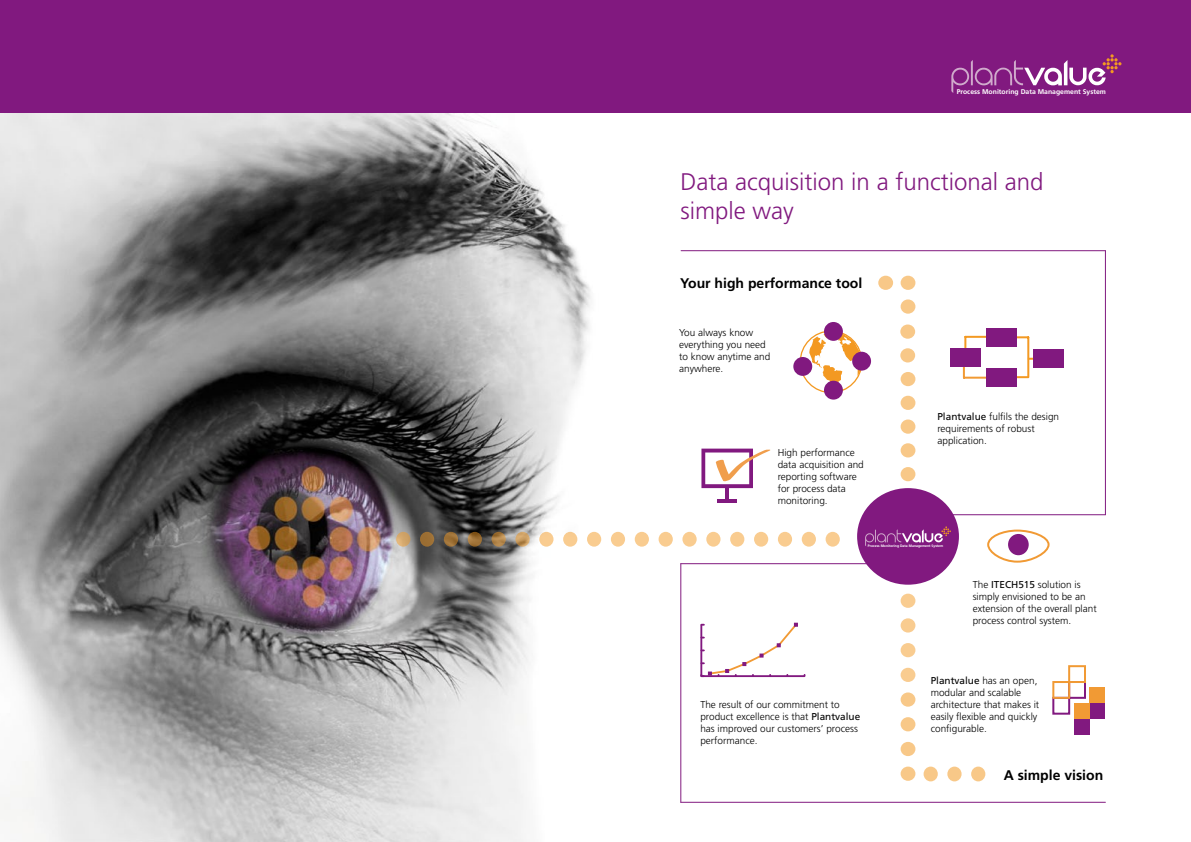
<style>
.page{position:relative;width:1191px;height:842px;background:#fff}
.page>*{position:absolute;margin:0;border:0;box-sizing:border-box;transform-origin:0 0}
.t1{font:300 24px/28.8px "Frutiger";color:#81197f}
.t2{font:700 14px "Frutiger";color:#000}
.t3{font:300 10px/12px "Frutiger";color:#000}
.t4{font:700 6.9px "Frutiger";color:#fff}
.t5{font:700 3.5px "Frutiger";color:#fff}
.s1{font-weight:400}
</style>
<div class="page">
<div style="left:0;top:0;width:1191px;height:113px;background:#81197f"></div>
<svg style="left:951px;top:54px;width:170px;height:39px"></svg>
<img style="left:0;top:114px;width:671px;height:728px">
<div style="left:857px;top:488px;width:102px;height:97px;background:#81197f;border-radius:50%"></div>
<div style="left:900px;top:467px;width:15px;height:14px;background:#f8c888;border-radius:50%"></div>
<svg style="left:900px;top:443px;width:15px;height:14px"></svg>
<svg style="left:900px;top:419px;width:15px;height:15px"></svg>
<div style="left:900px;top:396px;width:15px;height:14px;background:#f8c888;border-radius:50%"></div>
<div style="left:900px;top:372px;width:15px;height:14px;background:#f8c888;border-radius:50%"></div>
<div style="left:971px;top:766px;width:14px;height:15px;background:#f8c888;border-radius:50%"></div>
<div style="left:947px;top:766px;width:14px;height:15px;background:#f8c888;border-radius:50%"></div>
<svg style="left:923px;top:766px;width:14px;height:15px"></svg>
<svg style="left:900px;top:766px;width:15px;height:15px"></svg>
<div style="left:900px;top:717px;width:15px;height:14px;background:#f8c888;border-radius:50%"></div>
<div style="left:900px;top:742px;width:15px;height:14px;background:#f8c888;border-radius:50%"></div>
<svg style="left:900px;top:692px;width:15px;height:15px"></svg>
<svg style="left:900px;top:299px;width:15px;height:15px"></svg>
<div style="left:900px;top:348px;width:15px;height:14px;background:#f8c888;border-radius:50%"></div>
<div style="left:900px;top:276px;width:15px;height:14px;background:#f8c888;border-radius:50%"></div>
<svg style="left:900px;top:324px;width:15px;height:15px"></svg>
<div style="left:878px;top:276px;width:15px;height:14px;background:#f8c888;border-radius:50%"></div>
<svg style="left:396px;top:532px;width:14px;height:15px"></svg>
<div style="left:420px;top:532px;width:14px;height:15px;background:#9b6e33;border-radius:50%"></div>
<svg style="left:444px;top:532px;width:14px;height:15px"></svg>
<svg style="left:468px;top:532px;width:14px;height:15px"></svg>
<svg style="left:491px;top:532px;width:15px;height:15px"></svg>
<svg style="left:515px;top:532px;width:14px;height:15px"></svg>
<div style="left:539px;top:532px;width:14px;height:15px;background:#f9cc90;border-radius:50%"></div>
<div style="left:563px;top:532px;width:14px;height:15px;background:#f9cc90;border-radius:50%"></div>
<div style="left:587px;top:532px;width:14px;height:15px;background:#f9cc90;border-radius:50%"></div>
<div style="left:611px;top:532px;width:14px;height:15px;background:#f9cc90;border-radius:50%"></div>
<svg style="left:634px;top:532px;width:15px;height:15px"></svg>
<svg style="left:658px;top:532px;width:15px;height:15px"></svg>
<svg style="left:682px;top:532px;width:14px;height:15px"></svg>
<svg style="left:706px;top:532px;width:14px;height:15px"></svg>
<div style="left:730px;top:532px;width:14px;height:15px;background:#f9cc90;border-radius:50%"></div>
<div style="left:754px;top:532px;width:14px;height:15px;background:#f9cc90;border-radius:50%"></div>
<div style="left:778px;top:532px;width:14px;height:15px;background:#f9cc90;border-radius:50%"></div>
<svg style="left:801px;top:532px;width:15px;height:15px"></svg>
<svg style="left:825px;top:532px;width:15px;height:15px"></svg>
<div style="left:900px;top:668px;width:15px;height:14px;background:#f9cc90;border-radius:50%"></div>
<div style="left:900px;top:643px;width:15px;height:14px;background:#f9cc90;border-radius:50%"></div>
<div style="left:900px;top:618px;width:15px;height:14px;background:#f9cc90;border-radius:50%"></div>
<div style="left:900px;top:594px;width:15px;height:14px;background:#f9cc90;border-radius:50%"></div>
<svg style="left:1016px;top:336px;width:12px;height:2px"></svg>
<hr style="left:1027px;top:337px;width:2px;height:40px;background:#f39922">
<svg style="left:1016px;top:376px;width:12px;height:2px"></svg>
<hr style="left:965px;top:336px;width:21px;height:2px;background:#f39922">
<svg style="left:964px;top:337px;width:2px;height:11px"></svg>
<svg style="left:963px;top:367px;width:2px;height:11px"></svg>
<hr style="left:964px;top:377px;width:22px;height:2px;background:#f19a34">
<div style="left:986px;top:368px;width:30px;height:19px;background:#81197f"></div>
<div style="left:950px;top:348px;width:30px;height:19px;background:#81197f"></div>
<div style="left:986px;top:328px;width:30px;height:19px;background:#81197f"></div>
<div style="left:1033px;top:348px;width:30px;height:19px;background:#81197f"></div>
<svg style="left:700px;top:622px;width:105px;height:55px"></svg>
<svg style="left:1052px;top:665px;width:34px;height:50px"></svg>
<div style="left:1074px;top:719px;width:15px;height:15px;background:#81197f"></div>
<div style="left:1089px;top:703px;width:16px;height:16px;background:#81197f"></div>
<div style="left:1074px;top:703px;width:15px;height:16px;background:#f19a34"></div>
<div style="left:1089px;top:688px;width:16px;height:15px;background:#f19a34"></div>
<svg style="left:809px;top:331px;width:54px;height:60px"></svg>
<div style="left:793px;top:357px;width:19px;height:19px;background:#81197f;border-radius:50%"></div>
<div style="left:852px;top:352px;width:19px;height:19px;background:#81197f;border-radius:50%"></div>
<div style="left:824px;top:381px;width:19px;height:19px;background:#81197f;border-radius:50%"></div>
<div style="left:824px;top:322px;width:19px;height:19px;background:#81197f;border-radius:50%"></div>
<hr style="left:681px;top:250px;width:424px;height:1px;background:#81197f">
<hr style="left:1105px;top:251px;width:1px;height:264px;background:#81197f">
<hr style="left:951px;top:514px;width:154px;height:1px;background:#81197f">
<hr style="left:681px;top:802px;width:424px;height:1px;background:#81197f">
<hr style="left:680px;top:564px;width:1px;height:238px;background:#81197f">
<hr style="left:681px;top:563px;width:189px;height:1px;background:#81197f">
<svg style="left:987px;top:529px;width:63px;height:34px"></svg>
<div style="left:1008px;top:534px;width:20px;height:21px;background:#81197f;border-radius:50%"></div>
<svg style="left:865px;top:526px;width:86px;height:20px"></svg>
<hr style="left:725px;top:486px;width:4px;height:16px;background:#81197f">
<hr style="left:717px;top:499px;width:20px;height:3px;background:#81197f">
<svg style="left:701px;top:449px;width:70px;height:39px"></svg>
<p class="t4" style="left:956px;top:88px;width:151px">Process Monitoring Data Management System</p>
<h1 class="t1" style="left:680px;top:167px;width:364px">Data acquisition in a functional and simple way</h1>
<h2 class="t2" style="left:680px;top:275px;width:184px">Your high performance tool</h2>
<p class="t3" style="left:679px;top:327px;width:93px">You always know everything you need to know anytime and anywhere.</p>
<p class="t3" style="left:777px;top:447px;width:88px">High performance data acquisition and reporting software for process data monitoring.</p>
<p class="t3" style="left:937px;top:411px;width:123px"><span class="s1">Plantvalue</span> fulfils the design requirements of robust application.</p>
<p class="t5" style="left:868px;top:544px;width:77px">Process Monitoring Data Management System</p>
<p class="t3" style="left:972px;top:579px;width:125px">The <span class="s1">ITECH515</span> solution is simply envisioned to be an extension of the overall plant process control system.</p>
<p class="t3" style="left:700px;top:698px;width:161px">The result of our commitment to product excellence is that <span class="s1">Plantvalue </span>has improved our customers’ process performance.</p>
<p class="t3" style="left:930px;top:675px;width:110px"><span class="s1">Plantvalue</span> has an open, modular and scalable architecture that makes it easily flexible and quickly configurable.</p>
<h2 class="t2" style="left:1003px;top:767px;width:101px">A simple vision</h2>
</div>
